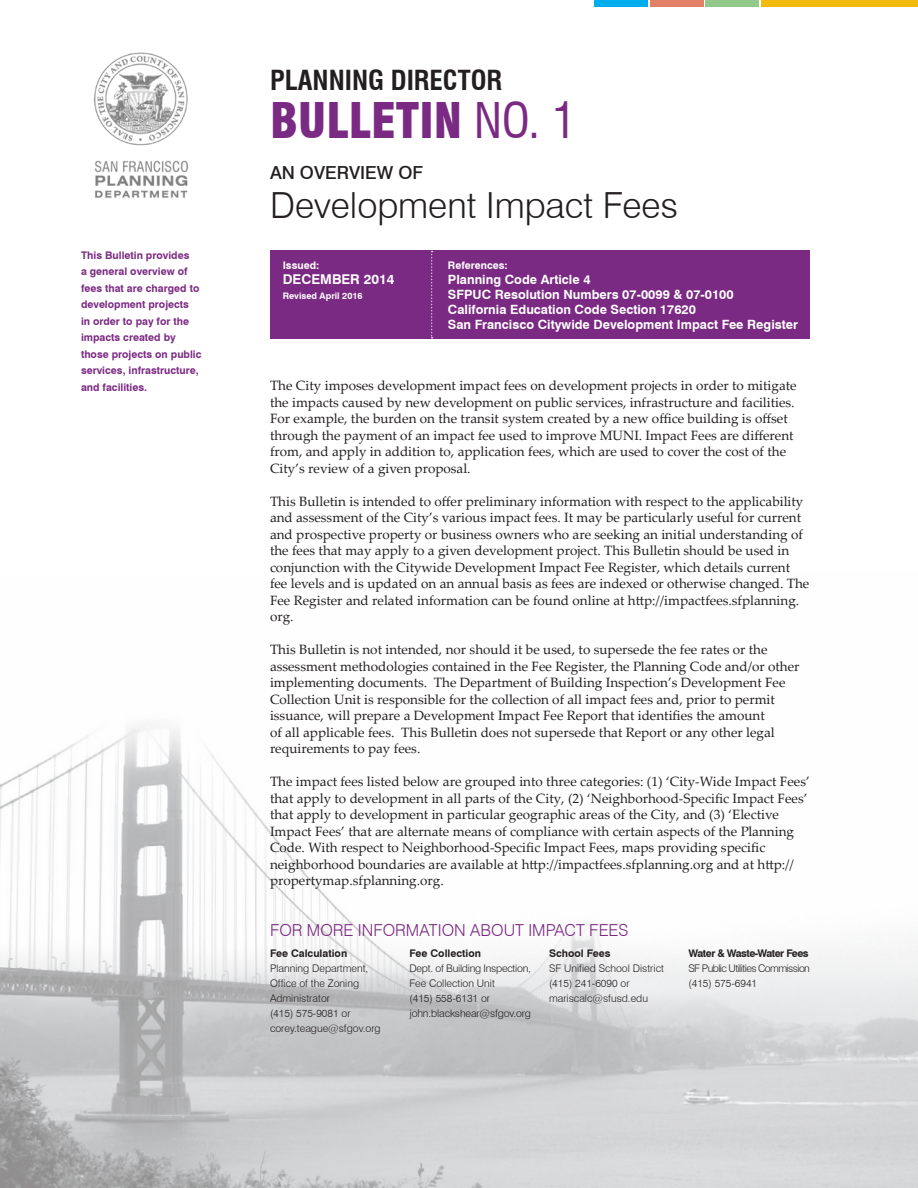
<style>
.page{position:relative;width:918px;height:1188px;background:#fff}
.page>*{position:absolute;margin:0;border:0;box-sizing:border-box;transform-origin:0 0}
.t1{font:900 condensed 48px "Swiss 721 BT";color:#7b2a83}
.Bulletin_Title{font:300 36px "Swiss 721 BT";color:#231f20}
.t2{font:700 condensed 27px "Swiss 721 BT";color:#231f20}
.Bulletin_Title-2{font:500 18px "Swiss 721 BT";color:#231f20}
.Header_2{font:300 16.5px "Swiss 721 BT";color:#7b2a83}
.body_text{font:13.5px/16.5px "Palatino Linotype";color:#231f20}
.Small_Text{font:700 13.5px "Swiss 721 BT";color:#fff}
.Small_Text-2{font:700 12.75px "Swiss 721 BT";color:#fff}
.sidebar_text{font:300 10.5px/15px "Swiss 721 BT";color:#231f20}
.Front_Page_Sidebar_N{font:700 10.5px/16.5px "Swiss 721 BT";color:#7b2a83}
.sidebar_text-2{font:700 10.5px "Swiss 721 BT";color:#231f20}
.sidebar_text-3{font:300 10.5px "Swiss 721 BT";letter-spacing:-.055em;color:#231f20}
.sidebar_text-4{font:300 10.5px "Swiss 721 BT";letter-spacing:-.02em;color:#231f20}
.sidebar_text-5{font:700 10.5px "Swiss 721 BT";letter-spacing:-.045em;color:#231f20}
.Small_Text-3{font:700 10.5px "Swiss 721 BT";color:#fff}
.Small_Text-4{font:700 9px "Swiss 721 BT";color:#fff}
.s1{font-weight:400}
</style>
<div class="page">
<img style="left:0;top:723px;width:918px;height:465px">
<div style="left:761px;top:0;width:157px;height:7px;background:#f2b90f"></div>
<div style="left:705px;top:0;width:54px;height:7px;background:#92c889"></div>
<div style="left:650px;top:0;width:54px;height:7px;background:#e18066"></div>
<div style="left:594px;top:0;width:54px;height:7px;background:#00aeef"></div>
<img style="left:94px;top:52px;width:94px;height:146px">
<div style="left:270px;top:250px;width:540px;height:88px;background:#7b2a83"></div>
<svg style="left:431px;top:251px;width:2px;height:87px"></svg>
<p class="t2" style="left:270px;top:64px;width:234px">PLANNING DIRECTOR</p>
<p class="t1" style="left:270px;top:91px;width:308px">BULLETIN <span class="s1">NO. 1</span></p>
<p class="Bulletin_Title-2" style="left:270px;top:162px;width:154px">AN OVERVIEW OF</p>
<p class="Bulletin_Title" style="left:270px;top:184px;width:410px">Development Impact Fees</p>
<p class="Front_Page_Sidebar_N" style="left:81px;top:247px;width:122px">This Bulletin provides<br>a general overview of fees that are charged to development projects<br>in order to pay for the impacts created by those projects on public services, infrastructure, and facilities.</p>
<p class="Small_Text-3" style="left:448px;top:259px;width:61px">References:</p>
<p class="Small_Text-3" style="left:283px;top:259px;width:38px">Issued:</p>
<p class="Small_Text" style="left:283px;top:271px;width:113px">DECEMBER 2014</p>
<p class="Small_Text-4" style="left:283px;top:290px;width:81px">Revised April 2016</p>
<p class="Small_Text-2" style="left:448px;top:271px;width:144px">Planning Code Article 4</p>
<p class="Small_Text-2" style="left:448px;top:286px;width:287px">SFPUC Resolution Numbers 07-0099 &amp; 07-0100</p>
<p class="Small_Text-2" style="left:448px;top:301px;width:250px">California Education Code Section 17620</p>
<p class="Small_Text-2" style="left:448px;top:316px;width:352px">San Francisco Citywide Development Impact Fee Register</p>
<p class="body_text" style="left:270px;top:377px;width:528px">The City imposes development impact fees on development projects in order to mitigate the impacts caused by new development on public services, infrastructure and facilities.<br>For example, the burden on the transit system created by a new office building is offset through the payment of an impact fee used to improve MUNI. Impact Fees are different from, and apply in addition to, application fees, which are used to cover the cost of the City’s review of a given proposal.</p>
<p class="body_text" style="left:270px;top:493px;width:541px">This Bulletin is intended to offer preliminary information with respect to the applicability and assessment of the City’s various impact fees. It may be particularly useful for current and prospective property or business owners who are seeking an initial understanding of the fees that may apply to a given development project. This Bulletin should be used in conjunction with the Citywide Development Impact Fee Register, which details current fee levels and is updated on an annual basis as fees are indexed or otherwise changed. The Fee Register and related information can be found online at http://impactfees.sfplanning. org.</p>
<p class="body_text" style="left:270px;top:641px;width:531px">This Bulletin is not intended, nor should it be used, to supersede the fee rates or the assessment methodologies contained in the Fee Register, the Planning Code and/or other implementing documents. The Department of Building Inspection’s Development Fee Collection Unit is responsible for the collection of all impact fees and, prior to permit issuance, will prepare a Development Impact Fee Report that identifies the amount<br>of all applicable fees. This Bulletin does not supersede that Report or any other legal requirements to pay fees.</p>
<p class="body_text" style="left:270px;top:773px;width:541px">The impact fees listed below are grouped into three categories: (1) ‘City-Wide Impact Fees’ that apply to development in all parts of the City, (2) ‘Neighborhood-Specific Impact Fees’ that apply to development in particular geographic areas of the City, and (3) ‘Elective Impact Fees’ that are alternate means of compliance with certain aspects of the Planning Code. With respect to Neighborhood-Specific Impact Fees, maps providing specific neighborhood boundaries are available at http://impactfees.sfplanning.org and at http:// propertymap.sfplanning.org.</p>
<p class="Header_2" style="left:270px;top:920px;width:360px">FOR MORE INFORMATION ABOUT IMPACT FEES</p>
<p class="sidebar_text-2" style="left:270px;top:947px;width:79px">Fee Calculation</p>
<p class="sidebar_text" style="left:270px;top:961px;width:100px">Planning Department,</p>
<p class="sidebar_text" style="left:270px;top:976px;width:91px">Office of the Zoning<br>Administrator</p>
<p class="sidebar_text" style="left:270px;top:1006px;width:82px">(415) 575-9081 or</p>
<p class="sidebar_text" style="left:270px;top:1021px;width:112px">corey.teague@sfgov.org</p>
<p class="sidebar_text-2" style="left:410px;top:947px;width:73px">Fee Collection</p>
<p class="sidebar_text-4" style="left:410px;top:962px;width:123px">Dept. of Building Inspection,</p>
<p class="sidebar_text" style="left:410px;top:976px;width:87px">Fee Collection Unit</p>
<p class="sidebar_text" style="left:410px;top:991px;width:82px">(415) 558-6131 or</p>
<p class="sidebar_text" style="left:410px;top:1006px;width:123px">john.blackshear@sfgov.org</p>
<p class="sidebar_text-2" style="left:549px;top:947px;width:63px">School Fees</p>
<p class="sidebar_text" style="left:549px;top:961px;width:116px">SF Unified School District</p>
<p class="sidebar_text" style="left:549px;top:976px;width:82px">(415) 241-6090 or</p>
<p class="sidebar_text" style="left:549px;top:991px;width:101px">mariscalc@sfusd.edu</p>
<p class="sidebar_text-5" style="left:688px;top:947px;width:122px">Water &amp; Waste-Water Fees</p>
<p class="sidebar_text-3" style="left:688px;top:962px;width:123px">SF Public Utilities Commission</p>
<p class="sidebar_text" style="left:688px;top:976px;width:70px">(415) 575-6941</p>
</div>
